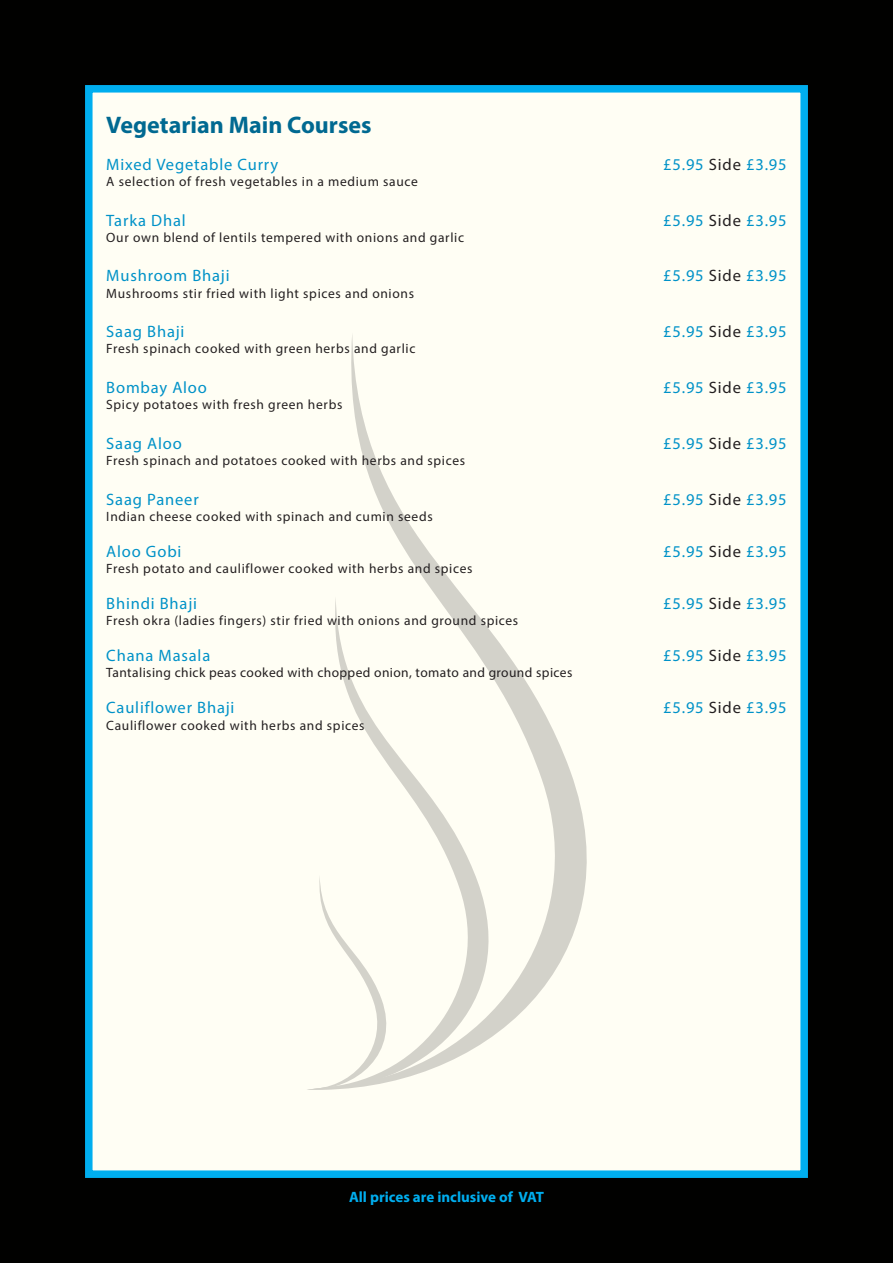
<style>
.page{position:relative;width:893px;height:1263px;background:#010100}
.page>*{position:absolute;margin:0;border:0;box-sizing:border-box;transform-origin:0 0}
.SubHeadings{font:700 24px "Myriad Pro";color:#006991}
.Mainheading{font:16.5px "Myriad Pro";letter-spacing:.05em;color:#0092c8}
.VAT{font:700 15px "Myriad Pro";color:#00aeef}
.description{font:13.5px "Myriad Pro";letter-spacing:.05em;color:#231f20}
.description-2{font:13.5px "Myriad Pro";letter-spacing:.03em;color:#231f20}
.s1{color:#231f20}
</style>
<div class="page">
<div style="left:85px;top:85px;width:723px;height:1093px;background:#fffef4;border:8px solid #00aeef"></div>
<svg style="left:351px;top:335px;width:236px;height:676px"></svg>
<svg style="left:335px;top:596px;width:187px;height:483px"></svg>
<svg style="left:307px;top:875px;width:94px;height:215px"></svg>
<p class="SubHeadings" style="left:106px;top:109px;width:267px">Vegetarian Main Courses</p>
<p class="Mainheading" style="left:106px;top:154px;width:174px">Mixed Vegetable Curry</p>
<p class="Mainheading" style="left:663px;top:154px;width:125px">£5.95 <span class="s1">Side</span> £3.95</p>
<p class="description" style="left:106px;top:173px;width:313px">A selection of fresh vegetables in a medium sauce</p>
<p class="Mainheading" style="left:106px;top:210px;width:81px">Tarka Dhal</p>
<p class="Mainheading" style="left:663px;top:210px;width:125px">£5.95 <span class="s1">Side</span> £3.95</p>
<p class="description" style="left:106px;top:229px;width:359px">Our own blend of lentils tempered with onions and garlic</p>
<p class="Mainheading" style="left:106px;top:266px;width:125px">Mushroom Bhaji</p>
<p class="Mainheading" style="left:663px;top:266px;width:125px">£5.95 <span class="s1">Side</span> £3.95</p>
<p class="description" style="left:106px;top:285px;width:309px">Mushrooms stir fried with light spices and onions</p>
<p class="Mainheading" style="left:106px;top:321px;width:80px">Saag Bhaji</p>
<p class="Mainheading" style="left:663px;top:321px;width:125px">£5.95 <span class="s1">Side</span> £3.95</p>
<p class="description" style="left:106px;top:340px;width:311px">Fresh spinach cooked with green herbs and garlic</p>
<p class="Mainheading" style="left:106px;top:377px;width:102px">Bombay Aloo</p>
<p class="Mainheading" style="left:663px;top:377px;width:125px">£5.95 <span class="s1">Side</span> £3.95</p>
<p class="description" style="left:106px;top:396px;width:238px">Spicy potatoes with fresh green herbs</p>
<p class="Mainheading" style="left:106px;top:433px;width:77px">Saag Aloo</p>
<p class="Mainheading" style="left:663px;top:433px;width:125px">£5.95 <span class="s1">Side</span> £3.95</p>
<p class="description" style="left:106px;top:452px;width:360px">Fresh spinach and potatoes cooked with herbs and spices</p>
<p class="Mainheading" style="left:106px;top:489px;width:94px">Saag Paneer</p>
<p class="Mainheading" style="left:663px;top:489px;width:125px">£5.95 <span class="s1">Side</span> £3.95</p>
<p class="description" style="left:106px;top:508px;width:328px">Indian cheese cooked with spinach and cumin seeds</p>
<p class="Mainheading" style="left:106px;top:541px;width:77px">Aloo Gobi</p>
<p class="Mainheading" style="left:663px;top:541px;width:125px">£5.95 <span class="s1">Side</span> £3.95</p>
<p class="description" style="left:106px;top:560px;width:368px">Fresh potato and cauliflower cooked with herbs and spices</p>
<p class="Mainheading" style="left:106px;top:593px;width:92px">Bhindi Bhaji</p>
<p class="Mainheading" style="left:663px;top:593px;width:125px">£5.95 <span class="s1">Side</span> £3.95</p>
<p class="description" style="left:106px;top:612px;width:413px">Fresh okra (ladies fingers) stir fried with onions and ground spices</p>
<p class="Mainheading" style="left:106px;top:645px;width:106px">Chana Masala</p>
<p class="Mainheading" style="left:663px;top:645px;width:125px">£5.95 <span class="s1">Side</span> £3.95</p>
<p class="description-2" style="left:106px;top:664px;width:468px">Tantalising chick peas cooked with chopped onion, tomato and ground spices</p>
<p class="Mainheading" style="left:106px;top:698px;width:130px">Cauliflower Bhaji</p>
<p class="Mainheading" style="left:663px;top:698px;width:125px">£5.95 <span class="s1">Side</span> £3.95</p>
<p class="description" style="left:106px;top:717px;width:260px">Cauliflower cooked with herbs and spices</p>
<p class="VAT" style="left:349px;top:1187px;width:196px">All prices are inclusive of VAT</p>
</div>
